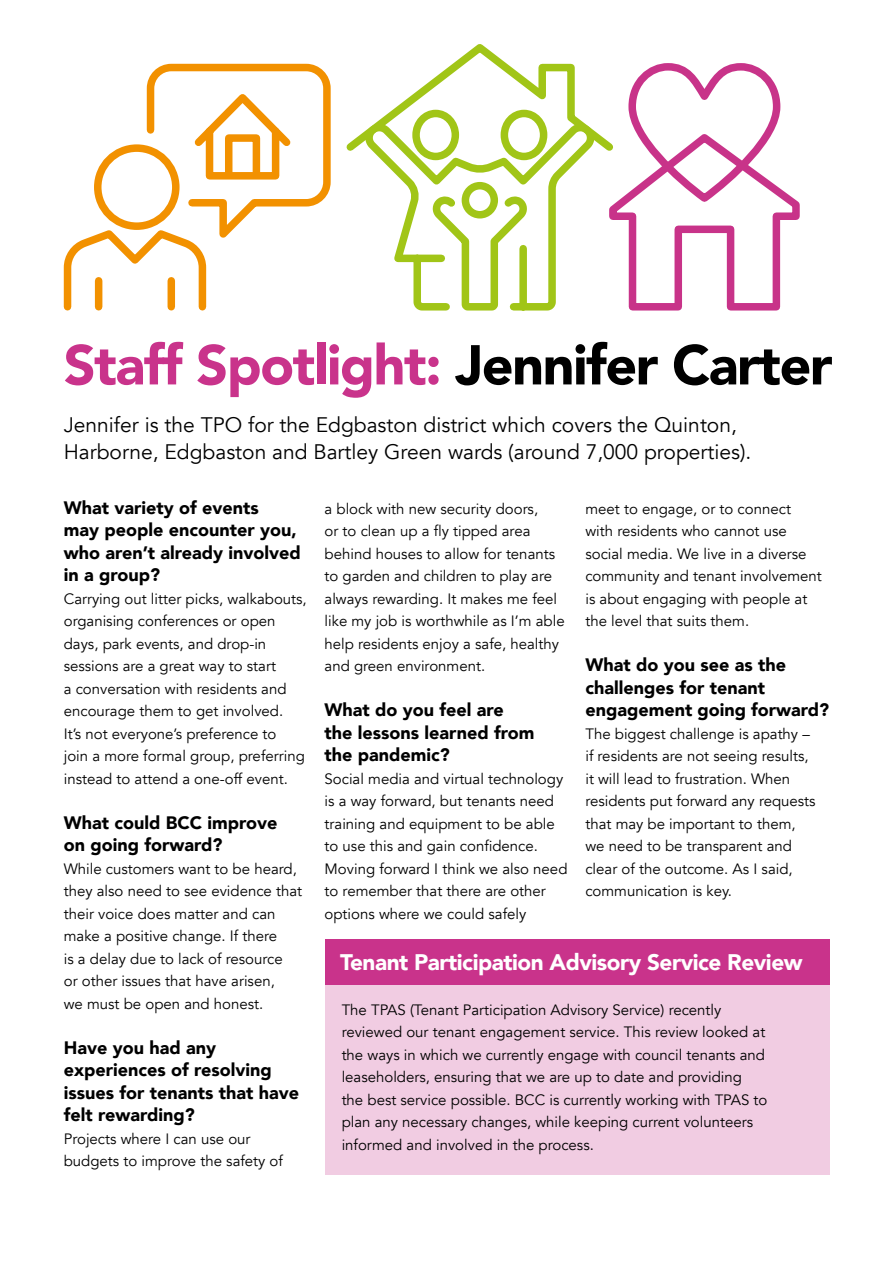
<style>
.page{position:relative;width:893px;height:1263px;background:#fff}
.page>*{position:absolute;margin:0;border:0;box-sizing:border-box;transform-origin:0 0}
.H2__Page_Header_1{font:900 55.5px "Avenir";letter-spacing:-.025em;color:#c9338b}
.H3__Panel_Strip_Sub{font:900 22.5px "Avenir";letter-spacing:-.02em;color:#fff}
.P__Standfirst_1{font:21px/27px "Avenir";color:#000}
.H3__Subhead{font:900 18px/22.5px "Avenir";color:#000}
.P__Bodytext_1{font:15px/22.5px "Avenir";color:#000}
.s1{color:#000}
</style>
<div class="page">
<div style="left:325px;top:940px;width:504px;height:235px;background:#f1cce2"></div>
<div style="left:325px;top:940px;width:504px;height:45px;background:#c9338b"></div>
<svg style="left:64px;top:64px;width:267px;height:246px"></svg>
<svg style="left:188px;top:87px;width:109px;height:96px"></svg>
<svg style="left:347px;top:44px;width:453px;height:266px"></svg>
<h2 class="H2__Page_Header_1" style="left:64px;top:318px;width:770px">Staff Spotlight: <span class="s1">Jennifer Carter</span></h2>
<p class="P__Standfirst_1" style="left:64px;top:411px;width:689px">Jennifer is the TPO for the Edgbaston district which covers the Quinton,<br>Harborne, Edgbaston and Bartley Green wards (around 7,000 properties).</p>
<h3 class="H3__Subhead" style="left:64px;top:496px;width:239px">What variety of events<br>may people encounter you, who aren’t already involved in a group?</h3>
<p class="P__Bodytext_1" style="left:64px;top:587px;width:244px">Carrying out litter picks, walkabouts, organising conferences or open days, park events, and drop-in sessions are a great way to start<br>a conversation with residents and encourage them to get involved.<br>It’s not everyone’s preference to<br>join a more formal group, preferring instead to attend a one-off event.</p>
<h3 class="H3__Subhead" style="left:64px;top:811px;width:215px">What could BCC improve on going forward?</h3>
<p class="P__Bodytext_1" style="left:64px;top:857px;width:240px">While customers want to be heard, they also need to see evidence that their voice does matter and can make a positive change. If there<br>is a delay due to lack of resource<br>or other issues that have arisen,<br>we must be open and honest.</p>
<h3 class="H3__Subhead" style="left:64px;top:1036px;width:237px">Have you had any experiences of resolving issues for tenants that have felt rewarding?</h3>
<p class="P__Bodytext_1" style="left:64px;top:1127px;width:221px">Projects where I can use our budgets to improve the safety of</p>
<p class="P__Bodytext_1" style="left:325px;top:497px;width:242px">a block with new security doors,<br>or to clean up a fly tipped area behind houses to allow for tenants to garden and children to play are always rewarding. It makes me feel like my job is worthwhile as I’m able help residents enjoy a safe, healthy and green environment.</p>
<h3 class="H3__Subhead" style="left:325px;top:698px;width:211px">What do you feel are the lessons learned from the pandemic?</h3>
<p class="P__Bodytext_1" style="left:325px;top:767px;width:244px">Social media and virtual technology is a way forward, but tenants need training and equipment to be able to use this and gain confidence.<br>Moving forward I think we also need to remember that there are other options where we could safely</p>
<p class="P__Bodytext_1" style="left:585px;top:497px;width:238px">meet to engage, or to connect with residents who cannot use social media. We live in a diverse community and tenant involvement is about engaging with people at the level that suits them.</p>
<h3 class="H3__Subhead" style="left:585px;top:653px;width:245px">What do you see as the challenges for tenant engagement going forward?</h3>
<p class="P__Bodytext_1" style="left:585px;top:722px;width:232px">The biggest challenge is apathy – if residents are not seeing results, it will lead to frustration. When residents put forward any requests that may be important to them, we need to be transparent and clear of the outcome. As I said, communication is key.</p>
<h3 class="H3__Panel_Strip_Sub" style="left:340px;top:942px;width:464px">Tenant Participation Advisory Service Review</h3>
<p class="P__Bodytext_1" style="left:342px;top:999px;width:427px">The TPAS (Tenant Participation Advisory Service) recently reviewed our tenant engagement service. This review looked at the ways in which we currently engage with council tenants and leaseholders, ensuring that we are up to date and providing<br>the best service possible. BCC is currently working with TPAS to plan any necessary changes, while keeping current volunteers informed and involved in the process.</p>
</div>
